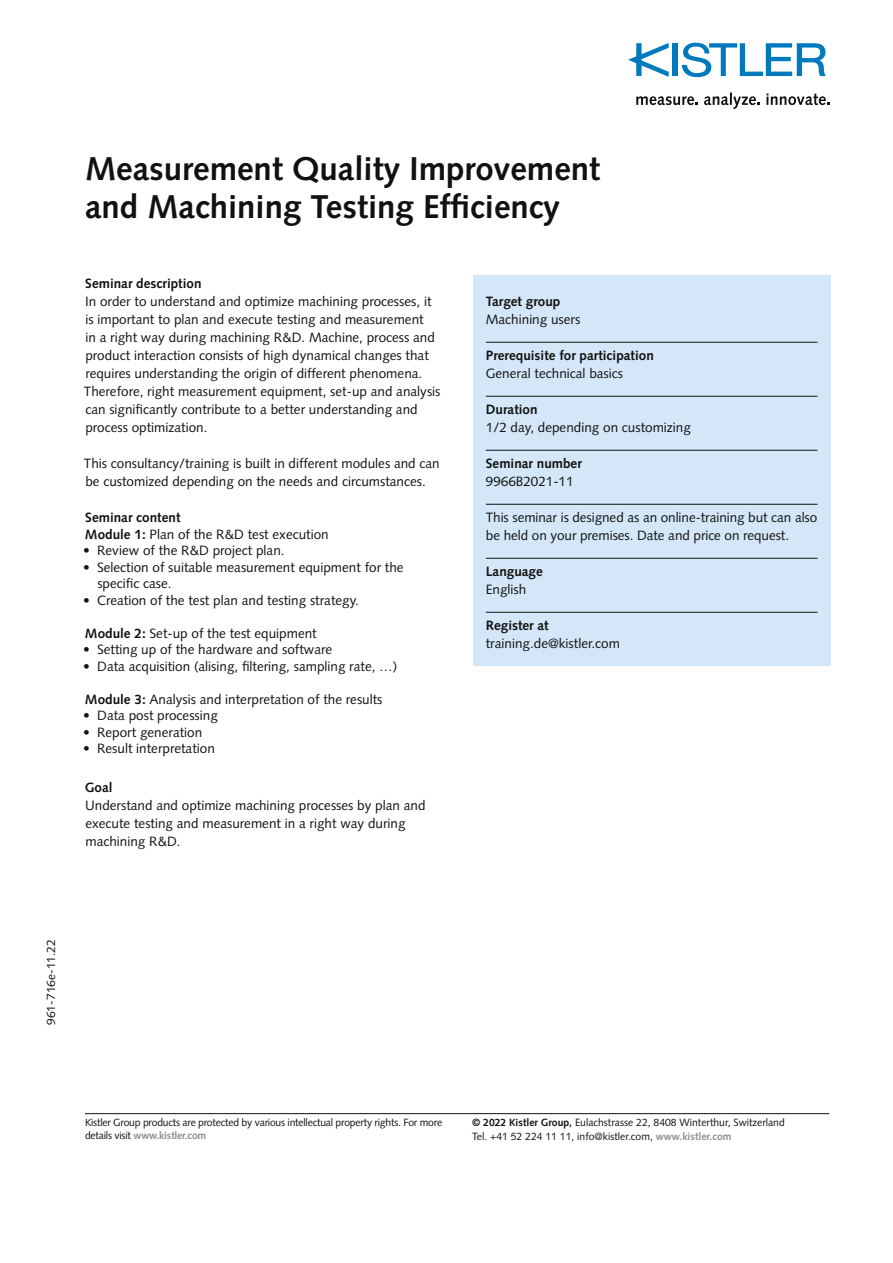
<style>
.page{position:relative;width:893px;height:1263px;background:#fff}
.page>*{position:absolute;margin:0;border:0;box-sizing:border-box;transform-origin:0 0}
.Headline_Training_na{font:700 33px/37.5px "Syntax LT Std";color:#11110f}
.Copy{font:13.5px/18px "Syntax LT Std";color:#11110f}
.Copy_Linie{font:13.5px/18px "Syntax LT Std";color:#11110f}
.body-new{font:13.5px "Syntax LT Std";color:#11110f}
.Copy_Linie-2{font:700 13.5px "Syntax LT Std";color:#11110f}
.Copy_Bold{font:700 13.5px "Syntax LT Std";color:#11110f}
.t1{font:12px "Syntax LT Std";color:#11110f}
._5_10_Fusszeile_Adre{font:10.5px "Syntax LT Std";color:#11110f}
._5_10_Fusszeile_Adre-2{font:10.5px/13.5px "Syntax LT Std";letter-spacing:-.02em;color:#11110f}
.s1{font-weight:700}
.s2{font-weight:700;color:#8c8d8d}
</style>
<div class="page">
<div style="left:673px;top:43px;width:5px;height:33px;background:#007abd"></div>
<svg style="left:682px;top:43px;width:144px;height:34px"></svg>
<svg style="left:628px;top:43px;width:41px;height:34px"></svg>
<svg style="left:636px;top:96px;width:62px;height:9px"></svg>
<svg style="left:704px;top:92px;width:56px;height:17px"></svg>
<svg style="left:766px;top:93px;width:64px;height:12px"></svg>
<hr style="left:85px;top:1113px;width:744px;height:1px;background:#11110f">
<div style="left:473px;top:275px;width:357px;height:390px;background:#d3e7f8"></div>
<hr style="left:486px;top:342px;width:331px;height:1px;background:#11110f">
<hr style="left:486px;top:396px;width:331px;height:1px;background:#11110f">
<hr style="left:486px;top:450px;width:331px;height:1px;background:#11110f">
<hr style="left:486px;top:504px;width:331px;height:1px;background:#11110f">
<hr style="left:486px;top:558px;width:331px;height:1px;background:#11110f">
<hr style="left:486px;top:612px;width:331px;height:1px;background:#11110f">
<p class="Headline_Training_na" style="left:85px;top:150px;width:517px">Measurement Quality Improvement and Machining Testing Efficiency</p>
<p class="Copy_Bold" style="left:85px;top:276px;width:118px">Seminar description</p>
<p class="Copy" style="left:84px;top:292px;width:358px">In order to understand and optimize machining processes, it is important to plan and execute testing and measurement<br>in a right way during machining R&amp;D. Machine, process and product interaction consists of high dynamical changes that requires understanding the origin of different phenomena.<br>Therefore, right measurement equipment, set-up and analysis can significantly contribute to a better understanding and process optimization.</p>
<p class="Copy" style="left:84px;top:454px;width:357px">This consultancy/training is built in different modules and can be customized depending on the needs and circumstances.</p>
<p class="Copy_Bold" style="left:85px;top:510px;width:97px">Seminar content</p>
<p class="body-new" style="left:85px;top:526px;width:245px"><span class="s1">Module 1:</span> Plan of the R&amp;D test execution</p>
<p class="Copy" style="left:83px;top:541px;width:203px">• Review of the R&amp;D project plan.</p>
<p class="Copy" style="left:97px;top:559px;width:308px;line-height:16.5px;text-indent:-14px">• Selection of suitable measurement equipment for the specific case.</p>
<p class="Copy" style="left:83px;top:591px;width:277px">• Creation of the test plan and testing strategy.</p>
<p class="body-new" style="left:85px;top:625px;width:233px"><span class="s1">Module 2:</span> Set-up of the test equipment</p>
<p class="Copy" style="left:83px;top:640px;width:250px">• Setting up of the hardware and software</p>
<p class="Copy" style="left:83px;top:657px;width:316px">• Data acquisition (alising, filtering, sampling rate, …)</p>
<p class="body-new" style="left:85px;top:691px;width:299px"><span class="s1">Module 3:</span> Analysis and interpretation of the results</p>
<p class="Copy" style="left:83px;top:706px;width:136px">• Data post processing</p>
<p class="Copy" style="left:83px;top:723px;width:121px">• Report generation</p>
<p class="Copy" style="left:83px;top:739px;width:133px">• Result interpretation</p>
<p class="Copy_Bold" style="left:85px;top:780px;width:29px">Goal</p>
<p class="Copy" style="left:85px;top:796px;width:342px">Understand and optimize machining processes by plan and execute testing and measurement in a right way during machining R&amp;D.</p>
<p class="Copy_Linie-2" style="left:486px;top:294px;width:76px">Target group</p>
<p class="Copy_Linie" style="left:486px;top:310px;width:96px">Machining users</p>
<p class="Copy_Linie-2" style="left:486px;top:348px;width:170px">Prerequisite for participation</p>
<p class="Copy_Linie" style="left:486px;top:364px;width:139px">General technical basics</p>
<p class="Copy_Linie-2" style="left:486px;top:402px;width:53px">Duration</p>
<p class="Copy_Linie" style="left:486px;top:418px;width:207px">1/2 day, depending on customizing</p>
<p class="Copy_Linie-2" style="left:486px;top:456px;width:98px">Seminar number</p>
<p class="Copy_Linie" style="left:486px;top:472px;width:89px">9966B2021-11</p>
<p class="Copy_Linie" style="left:486px;top:508px;width:333px">This seminar is designed as an online-training but can also be held on your premises. Date and price on request.</p>
<p class="Copy_Linie-2" style="left:486px;top:564px;width:59px">Language</p>
<p class="Copy_Linie" style="left:486px;top:580px;width:42px">English</p>
<p class="Copy_Linie-2" style="left:486px;top:618px;width:64px">Register at</p>
<p class="Copy_Linie" style="left:486px;top:634px;width:136px">training.de@kistler.com</p>
<p class="t1" style="left:44px;top:1025px;width:87px;rotate:-90deg">961-716e-11.22</p>
<p class="_5_10_Fusszeile_Adre-2" style="left:85px;top:1115px;width:359px">Kistler Group products are protected by various intellectual property rights. For more details visit <span class="s2">www.kistler.com</span></p>
<p class="_5_10_Fusszeile_Adre" style="left:472px;top:1116px;width:314px"><span class="s1">© 2022 Kistler Group,</span> Eulachstrasse 22, 8408 Winterthur, Switzerland</p>
<p class="_5_10_Fusszeile_Adre" style="left:472px;top:1130px;width:261px">Tel. +41 52 224 11 11, info@kistler.com, <span class="s2">www.kistler.com</span></p>
</div>
